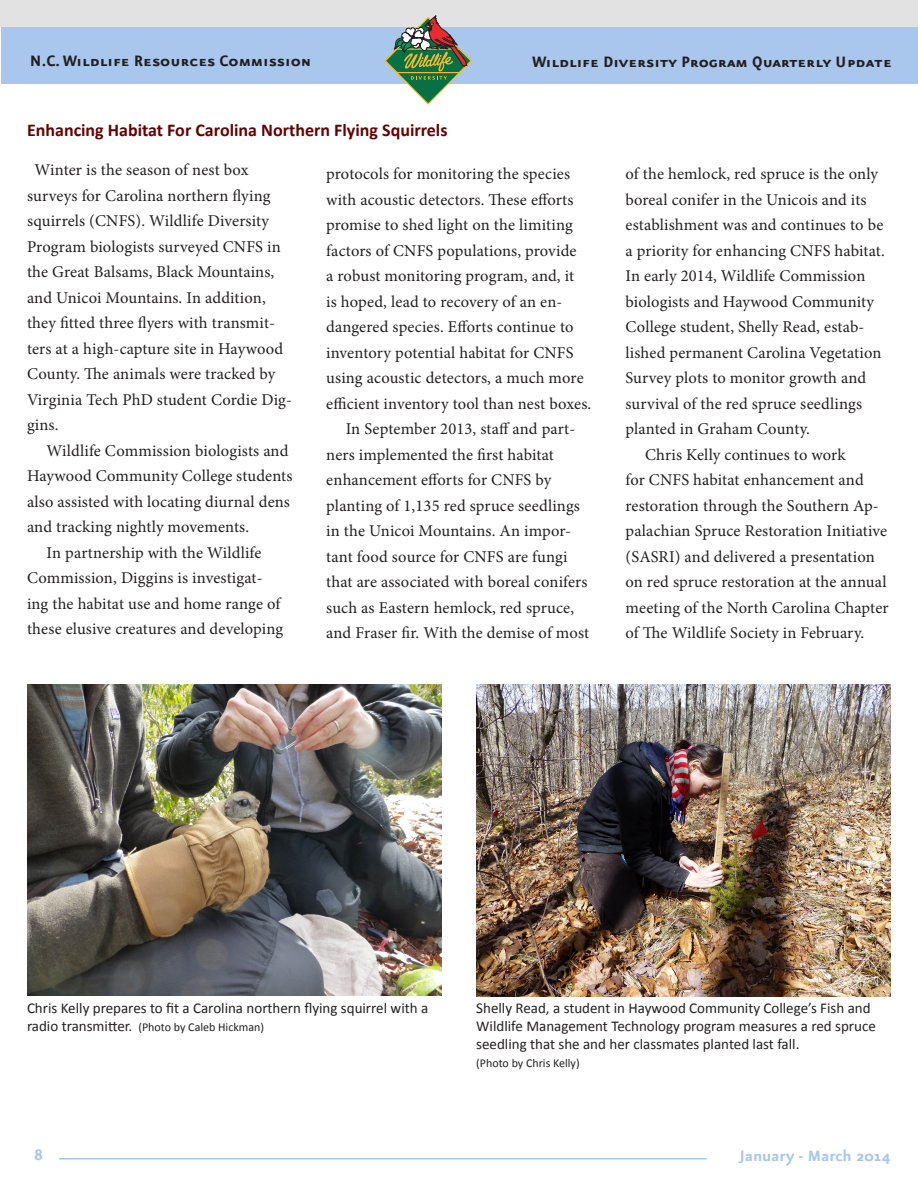
<style>
.page{position:relative;width:918px;height:1188px;background:#fff}
.page>*{position:absolute;margin:0;border:0;box-sizing:border-box;transform-origin:0 0}
.t1{font:18px "Eureka Sans Bold Caps";color:#231f20}
.t2{font:700 18px "Calibri";color:#630303}
.t3{font:700 18px "Eureka Sans";color:#a9c7ed}
.t4{font:16.5px/25.5px "Minion Pro";letter-spacing:.01em;color:#231f20}
.t5{font:15px/18px "Calibri";color:#231f20}
.t6{font:12px "Calibri";color:#231f20}
.s1{font-size:15px}
</style>
<div class="page">
<img style="left:27px;top:684px;width:415px;height:311px">
<img style="left:476px;top:684px;width:415px;height:313px">
<hr style="left:59px;top:1158px;width:648px;height:2px;background:#a9c7ed">
<div style="left:1px;top:27px;width:917px;height:57px;background:#a9c7ed"></div>
<div style="left:0;top:0;width:918px;height:27px;background:#e2e2e2"></div>
<svg style="left:384px;top:16px;width:88px;height:89px"></svg>
<p class="t1" style="left:30px;top:52px;width:283px">N.C. Wildlife Resources Commission</p>
<p class="t1" style="left:532px;top:52px;width:361px">Wildlife Diversity Program Quarterly Update</p>
<p class="t2" style="left:27px;top:119px;width:422px">Enhancing Habitat For Carolina Northern Flying Squirrels</p>
<p class="t4" style="left:27px;top:157px;width:267px;text-indent:8px">Winter is the season of nest box surveys for Carolina northern flying squirrels (CNFS). Wildlife Diversity Program biologists surveyed CNFS in the Great Balsams, Black Mountains, and Unicoi Mountains. In addition, they fitted three flyers with transmit&shy;ters at a high-capture site in Haywood County. The animals were tracked by Virginia Tech PhD student Cordie Dig&shy;gins.</p>
<p class="t4" style="left:27px;top:438px;width:267px;text-indent:20px">Wildlife Commission biologists and Haywood Community College students also assisted with locating diurnal dens and tracking nightly movements.</p>
<p class="t4" style="left:27px;top:540px;width:258px;text-indent:20px">In partnership with the Wildlife Commission, Diggins is investigat&shy;ing the habitat use and home range of these elusive creatures and developing</p>
<p class="t4" style="left:326px;top:161px;width:267px">protocols for monitoring the species with acoustic detectors. These efforts promise to shed light on the limiting factors of CNFS populations, provide<br>a robust monitoring program, and, it<br>is hoped, lead to recovery of an en&shy;dangered species. Efforts continue to inventory potential habitat for CNFS using acoustic detectors, a much more efficient inventory tool than nest boxes.</p>
<p class="t4" style="left:326px;top:416px;width:265px;text-indent:20px">In September 2013, staff and part&shy;ners implemented the first habitat enhancement efforts for CNFS by planting of 1,135 red spruce seedlings in the Unicoi Mountains. An impor&shy;tant food source for CNFS are fungi that are associated with boreal conifers such as Eastern hemlock, red spruce, and Fraser fir. With the demise of most</p>
<p class="t4" style="left:626px;top:161px;width:261px">of the hemlock, red spruce is the only boreal conifer in the Unicois and its establishment was and continues to be a priority for enhancing CNFS habitat.</p>
<p class="t4" style="left:626px;top:263px;width:258px">In early 2014, Wildlife Commission biologists and Haywood Community College student, Shelly Read, estab&shy;lished permanent Carolina Vegetation Survey plots to monitor growth and survival of the red spruce seedlings planted in Graham County.</p>
<p class="t4" style="left:626px;top:442px;width:265px;text-indent:20px">Chris Kelly continues to work<br>for CNFS habitat enhancement and restoration through the Southern Ap&shy;palachian Spruce Restoration Initiative (SASRI) and delivered a presentation on red spruce restoration at the annual meeting of the North Carolina Chapter of The Wildlife Society in February.</p>
<p class="t5" style="left:27px;top:1000px;width:403px">Chris Kelly prepares to fit a Carolina northern flying squirrel with a</p>
<p class="t6" style="left:27px;top:1020px;width:239px"><span class="s1">radio transmitter.</span> (Photo by Caleb Hickman)</p>
<p class="t5" style="left:476px;top:1000px;width:401px">Shelly Read, a student in Haywood Community College’s Fish and<br>Wildlife Management Technology program measures a red spruce seedling that she and her classmates planted last fall.</p>
<p class="t6" style="left:476px;top:1056px;width:105px">(Photo by Chris Kelly)</p>
<p class="t3" style="left:34px;top:1145px;width:10px">8</p>
<p class="t3" style="left:739px;top:1146px;width:153px">January - March 2014</p>
</div>
